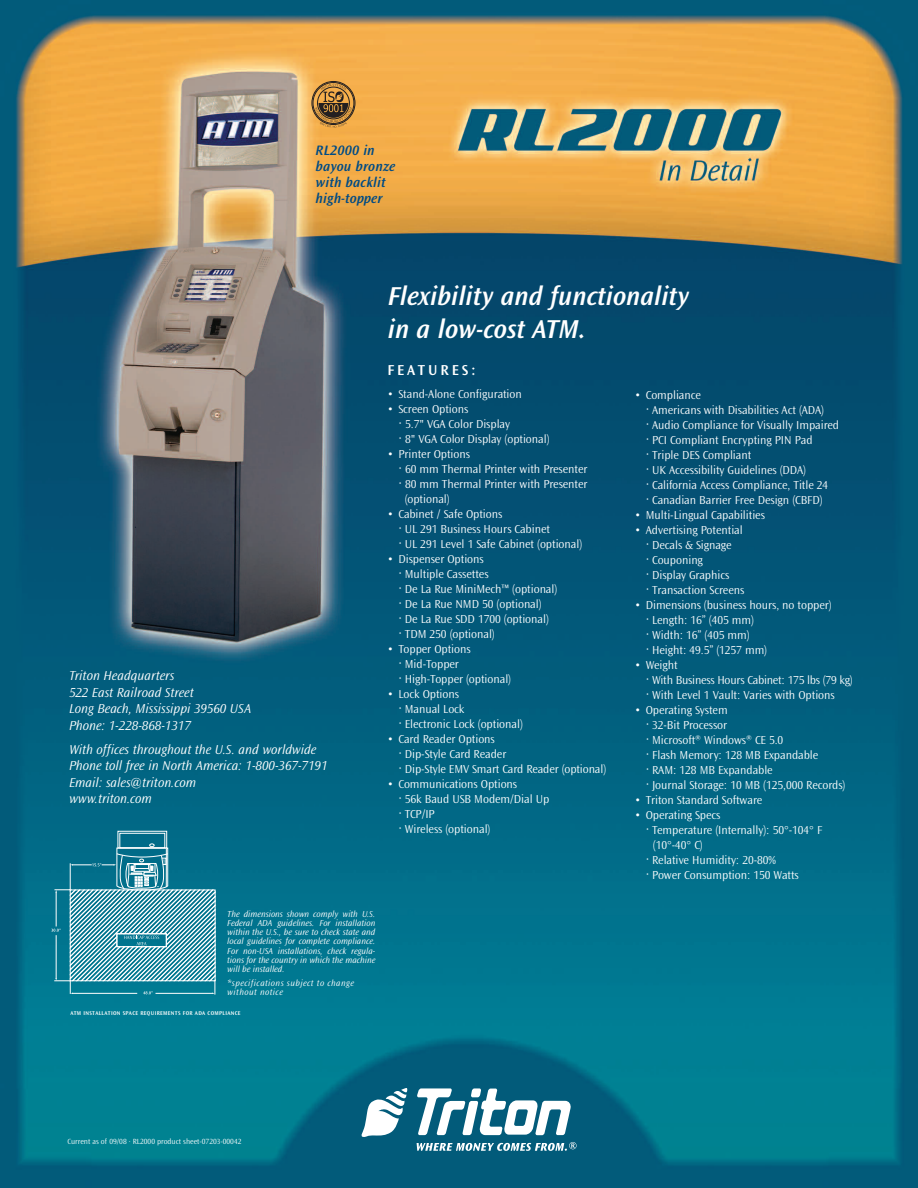
<style>
.page{position:relative;width:918px;height:1188px;background:#fff}
.page>*{position:absolute;margin:0;border:0;box-sizing:border-box;transform-origin:0 0}
.t1{font:italic 600 27px/33px "Ocean Sans";color:#fff}
.t2{font:600 15px "Ocean Sans";letter-spacing:.195em;color:#fff}
.t3{font:italic 600 14.25px/15.8px "Ocean Sans";letter-spacing:.01em;color:#004b84}
.t4{font:italic 300 13.5px/16.5px "Ocean Sans";color:#fff}
.t5{font:300 12px/15px "Ocean Sans";letter-spacing:-.005em;color:#fff}
.t6{font:italic 300 9px/9.3px "Ocean Sans";letter-spacing:.005em;color:#fff;text-align:justify}
.t7{font:italic 300 9px/9px "Ocean Sans";letter-spacing:.05em;color:#fff}
.t8{font:300 7.8px "Ocean Sans";color:#fff}
.t9{font:600 5.7px "Ocean Sans";letter-spacing:.055em;color:#fff}
.s1{font-size:15px}
</style>
<div class="page">
<img style="left:0;top:0;width:918px;height:1188px">
<div style="left:311px;top:81px;width:44px;height:44px;border:1px solid #231f20;border-radius:50%"></div>
<div style="left:313px;top:82px;width:41px;height:42px;border:1px solid #231f20;border-radius:50%"></div>
<svg style="left:315px;top:84px;width:37px;height:44px"></svg>
<svg style="left:417px;top:1142px;width:160px;height:9px"></svg>
<svg style="left:361px;top:1088px;width:46px;height:49px"></svg>
<svg style="left:417px;top:1088px;width:154px;height:47px"></svg>
<div style="left:119px;top:833px;width:46px;height:15px;border:1px solid #fff"></div>
<svg style="left:51px;top:844px;width:165px;height:151px"></svg>
<p class="t3" style="left:316px;top:144px;width:81px">RL2000 in bayou bronze with backlit high-topper</p>
<p class="t4" style="left:69px;top:668px;width:184px">Triton Headquarters<br>522 East Railroad Street<br>Long Beach, Mississippi 39560 USA<br>Phone: 1-228-868-1317</p>
<p class="t4" style="left:69px;top:742px;width:260px">With offices throughout the U.S. and worldwide Phone toll free in North America: 1-800-367-7191<br>Email: sales@triton.com<br>www.triton.com</p>
<p class="t6" style="left:227px;top:910px;width:150px">The dimensions shown comply with U.S.<br>Federal ADA guidelines. For installation within the U.S., be sure to check state and local guidelines for complete compliance.<br>For non-USA installations, check regula&shy;tions for the country in which the machine will be installed.</p>
<p class="t7" style="left:227px;top:979px;width:128px">*specifications subject to change without notice</p>
<p class="t9" style="left:70px;top:1011px;width:172px">ATM INSTALLATION SPACE REQUIREMENTS FOR ADA COMPLIANCE</p>
<h1 class="t1" style="left:388px;top:281px;width:303px">Flexibility and functionality in a low-cost ATM.</h1>
<p class="t2" style="left:387px;top:364px;width:90px">FEATURES:</p>
<p class="t5" style="left:387px;top:387px;width:136px">• Stand-Alone Configuration</p>
<p class="t5" style="left:398px;top:402px;width:153px;text-indent:-11px">• Screen Options<br><span class="s1">·</span> 5.7" VGA Color Display<br><span class="s1">·</span> 8" VGA Color Display (optional)</p>
<p class="t5" style="left:387px;top:447px;width:84px">• Printer Options</p>
<p class="t5" style="left:398px;top:462px;width:191px"><span class="s1">·</span> 60 mm Thermal Printer with Presenter</p>
<p class="t5" style="left:398px;top:477px;width:191px"><span class="s1">·</span> 80 mm Thermal Printer with Presenter</p>
<p class="t5" style="left:405px;top:492px;width:47px">(optional)</p>
<p class="t5" style="left:398px;top:507px;width:185px;text-indent:-11px">• Cabinet / Safe Options<br><span class="s1">·</span> UL 291 Business Hours Cabinet<br><span class="s1">·</span> UL 291 Level 1 Safe Cabinet (optional)</p>
<p class="t5" style="left:398px;top:552px;width:160px;text-indent:-11px">• Dispenser Options<br><span class="s1">·</span> Multiple Cassettes<br><span class="s1">·</span> De La Rue MiniMech™ (optional) <span class="s1">·</span> De La Rue NMD 50 (optional)<br><span class="s1">·</span> De La Rue SDD 1700 (optional)<br><span class="s1">·</span> TDM 250 (optional)</p>
<p class="t5" style="left:398px;top:642px;width:114px;text-indent:-11px">• Topper Options<br><span class="s1">·</span> Mid-Topper<br><span class="s1">·</span> High-Topper (optional)</p>
<p class="t5" style="left:398px;top:687px;width:126px;text-indent:-11px">• Lock Options<br><span class="s1">·</span> Manual Lock<br><span class="s1">·</span> Electronic Lock (optional)</p>
<p class="t5" style="left:398px;top:732px;width:209px;text-indent:-11px">• Card Reader Options<br><span class="s1">·</span> Dip-Style Card Reader<br><span class="s1">·</span> Dip-Style EMV Smart Card Reader (optional)</p>
<p class="t5" style="left:398px;top:777px;width:152px;text-indent:-11px">• Communications Options<br><span class="s1">·</span> 56k Baud USB Modem/Dial Up <span class="s1">·</span> TCP/IP<br><span class="s1">·</span> Wireless (optional)</p>
<p class="t5" style="left:646px;top:388px;width:195px;text-indent:-11px">• Compliance<br><span class="s1">·</span> Americans with Disabilities Act (ADA)<br><span class="s1">·</span> Audio Compliance for Visually Impaired <span class="s1">·</span> PCI Compliant Encrypting PIN Pad<br><span class="s1">·</span> Triple DES Compliant<br><span class="s1">·</span> UK Accessibility Guidelines (DDA)<br><span class="s1">·</span> California Access Compliance, Title 24<br><span class="s1">·</span> Canadian Barrier Free Design (CBFD)</p>
<p class="t5" style="left:635px;top:508px;width:132px">• Multi-Lingual Capabilities</p>
<p class="t5" style="left:646px;top:523px;width:100px;text-indent:-11px">• Advertising Potential <span class="s1">·</span> Decals &amp; Signage<br><span class="s1">·</span> Couponing<br><span class="s1">·</span> Display Graphics<br><span class="s1">·</span> Transaction Screens</p>
<p class="t5" style="left:646px;top:598px;width:187px;text-indent:-11px">• Dimensions (business hours, no topper) <span class="s1">·</span> Length: 16” (405 mm)<br><span class="s1">·</span> Width: 16” (405 mm)<br><span class="s1">·</span> Height: 49.5” (1257 mm)</p>
<p class="t5" style="left:646px;top:658px;width:209px;text-indent:-11px">• Weight<br><span class="s1">·</span> With Business Hours Cabinet: 175 lbs (79 kg) <span class="s1">·</span> With Level 1 Vault: Varies with Options</p>
<p class="t5" style="left:646px;top:703px;width:201px;text-indent:-11px">• Operating System<br><span class="s1">·</span> 32-Bit Processor<br><span class="s1">·</span> Microsoft® Windows® CE 5.0<br><span class="s1">·</span> Flash Memory: 128 MB Expandable<br><span class="s1">·</span> RAM: 128 MB Expandable<br><span class="s1">·</span> Journal Storage: 10 MB (125,000 Records)</p>
<p class="t5" style="left:635px;top:793px;width:129px">• Triton Standard Software</p>
<p class="t5" style="left:635px;top:808px;width:87px">• Operating Specs</p>
<p class="t5" style="left:646px;top:823px;width:178px"><span class="s1">·</span> Temperature (Internally): 50°-104° F</p>
<p class="t5" style="left:653px;top:838px;width:51px">(10°-40° C)</p>
<p class="t5" style="left:646px;top:853px;width:132px"><span class="s1">·</span> Relative Humidity: 20-80%</p>
<p class="t5" style="left:646px;top:868px;width:154px"><span class="s1">·</span> Power Consumption: 150 Watts</p>
<p class="t8" style="left:68px;top:1138px;width:176px">Current as of 09/08 · RL2000 product sheet-07203-00042</p>
</div>
